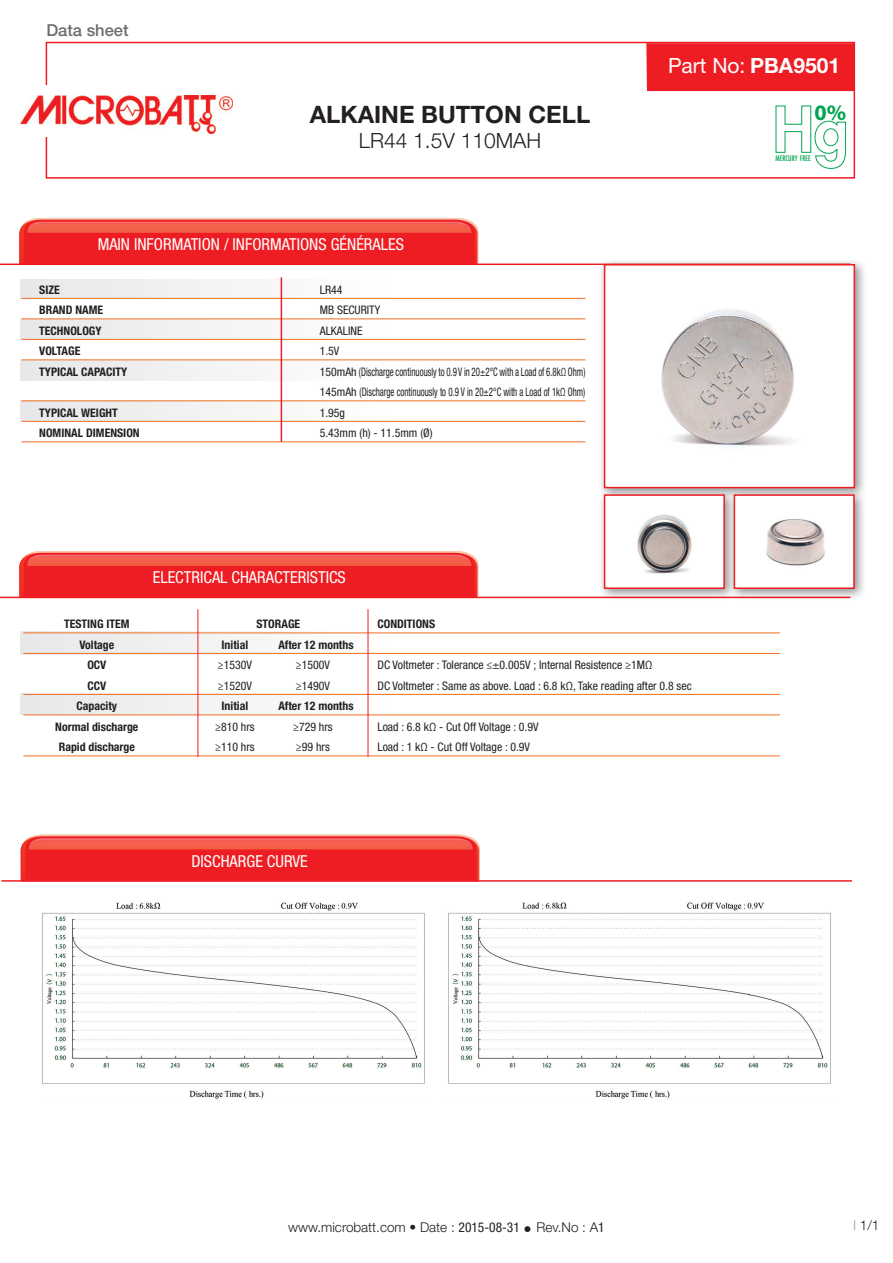
<style>
.page{position:relative;width:893px;height:1263px;background:#fff}
.page>*{position:absolute;margin:0;border:0;box-sizing:border-box;transform-origin:0 0}
.t1{font:700 24px "Helvetica Neue LT Std";color:#231f20}
.t2{font:700 22.05px "Myriad Pro";color:#00a54f}
.t3{font:21px "Helvetica Neue LT Std";color:#fff}
.t4{font:300 21px "Helvetica Neue LT Std";color:#231f20}
.t5{font:condensed 16.5px "Helvetica Neue LT Std";color:#fff}
.t6{font:500 16.5px "Helvetica Neue LT Std";color:#6c6d70}
.t7{font:300 13.5px "Helvetica Neue LT Std";color:#231f20}
.t8{font:condensed 11.85px/20.5px "Helvetica Neue LT Std";color:#231f20}
.t9{font:700 condensed 11.85px "Helvetica Neue LT Std";color:#231f20}
.t10{font:condensed 7.5px "Futura Std";color:#00a54f}
.s1{font-weight:700}
.s2{font-weight:400;font-stretch:condensed}
.s3{font-size:16.5px}
.s4{color:#939598}
</style>
<div class="page">
<svg style="left:19px;top:218px;width:459px;height:46px;background:#ee282b"></svg>
<img style="left:27px;top:222px;width:444px;height:11px">
<svg style="left:19px;top:551px;width:459px;height:46px;background:#ee282c"></svg>
<img style="left:27px;top:555px;width:444px;height:11px">
<svg style="left:21px;top:834px;width:459px;height:46px;background:#ee2b2e"></svg>
<img style="left:29px;top:838px;width:444px;height:11px">
<hr style="left:0;top:264px;width:850px;height:1px;background:#ee1d23">
<hr style="left:0;top:597px;width:850px;height:1px;background:#ee1d23">
<hr style="left:1px;top:880px;width:851px;height:2px;background:#ee1d23">
<div style="left:20px;top:279px;width:376px;height:19px;background:#f2f3f4"></div>
<div style="left:20px;top:631px;width:376px;height:23px;background:linear-gradient(to right,#e7e7e9,#fff)"></div>
<div style="left:20px;top:693px;width:376px;height:21px;background:#f2f3f4"></div>
<div style="left:20px;top:319px;width:376px;height:20px;background:#f2f3f4"></div>
<div style="left:20px;top:361px;width:376px;height:19px;background:#f2f3f4"></div>
<div style="left:20px;top:401px;width:376px;height:19px;background:#f2f3f4"></div>
<div style="left:598px;top:258px;width:269px;height:242px;background:#231f20;opacity:.5"></div>
<div style="left:604px;top:264px;width:251px;height:224px;background:#fff;border:2px solid #ee1d23"></div>
<div style="left:598px;top:488px;width:139px;height:113px;background:#231f20;opacity:.5"></div>
<div style="left:605px;top:495px;width:119px;height:93px;background:#fff"></div>
<img style="left:637px;top:514px;width:55px;height:60px">
<div style="left:604px;top:494px;width:121px;height:95px;border:2px solid #ee1d23"></div>
<div style="left:728px;top:488px;width:139px;height:113px;background:#231f20;opacity:.5"></div>
<div style="left:734px;top:495px;width:120px;height:93px;background:#fff"></div>
<img style="left:766px;top:519px;width:59px;height:47px">
<div style="left:734px;top:494px;width:121px;height:95px;border:2px solid #ee1d23"></div>
<hr style="left:21px;top:298px;width:564px;height:1px;background:#f36e21">
<hr style="left:21px;top:319px;width:564px;height:1px;background:#f36e21">
<hr style="left:21px;top:339px;width:564px;height:1px;background:#f36e21">
<hr style="left:21px;top:360px;width:564px;height:1px;background:#f36e21">
<hr style="left:21px;top:401px;width:564px;height:1px;background:#f36e21">
<hr style="left:21px;top:421px;width:564px;height:1px;background:#f36e21">
<hr style="left:21px;top:442px;width:564px;height:1px;background:#f36e21">
<hr style="left:281px;top:277px;width:1px;height:165px;background:#ee1d23">
<div style="left:46px;top:42px;width:809px;height:137px;border:2px solid #ee1d23"></div>
<div style="left:646px;top:43px;width:208px;height:48px;background:#ee1d23"></div>
<div style="left:21px;top:85px;width:211px;height:51px;background:#fff"></div>
<img style="left:21px;top:95px;width:211px;height:39px">
<hr style="left:23px;top:633px;width:757px;height:1px;background:#f36e21">
<hr style="left:23px;top:653px;width:757px;height:1px;background:#f36e21">
<hr style="left:23px;top:694px;width:757px;height:1px;background:#f36e21">
<hr style="left:23px;top:715px;width:757px;height:1px;background:#f36e21">
<hr style="left:23px;top:756px;width:757px;height:1px;background:#f36e21">
<hr style="left:198px;top:609px;width:1px;height:148px;background:#ee1d23">
<hr style="left:368px;top:609px;width:1px;height:148px;background:#ee1d23">
<img style="left:42px;top:902px;width:383px;height:197px">
<img style="left:448px;top:902px;width:383px;height:197px">
<img style="left:661px;top:309px;width:133px;height:139px">
<svg style="left:775px;top:105px;width:71px;height:64px"></svg>
<p class="t6" style="left:46px;top:21px;width:84px">Data sheet</p>
<p class="t1" style="left:310px;top:100px;width:282px">ALKAINE BUTTON CELL</p>
<p class="t4" style="left:359px;top:128px;width:184px">LR44 1.5V 110MAH</p>
<p class="t5" style="left:98px;top:235px;width:308px">MAIN INFORMATION / INFORMATIONS GÉNÉRALES</p>
<p class="t9" style="left:39px;top:282px;width:22px">SIZE</p>
<p class="t8" style="left:320px;top:279px;width:24px">LR44</p>
<p class="t9" style="left:39px;top:303px;width:65px">BRAND NAME</p>
<p class="t8" style="left:320px;top:300px;width:62px">MB SECURITY</p>
<p class="t9" style="left:39px;top:323px;width:64px">TECHNOLOGY</p>
<p class="t8" style="left:320px;top:320px;width:44px">ALKALINE</p>
<p class="t9" style="left:39px;top:344px;width:43px">VOLTAGE</p>
<p class="t8" style="left:320px;top:341px;width:21px">1.5V</p>
<p class="t9" style="left:39px;top:364px;width:90px">TYPICAL CAPACITY</p>
<p class="t8" style="left:320px;top:361px;width:267px">150mAh (Discharge continuously to 0.9 V in 20±2°C with a Load of 6.8kΩ Ohm)<br>145mAh (Discharge continuously to 0.9 V in 20±2°C with a Load of 1kΩ Ohm)</p>
<p class="t9" style="left:39px;top:405px;width:80px">TYPICAL WEIGHT</p>
<p class="t8" style="left:320px;top:402px;width:27px">1.95g</p>
<p class="t9" style="left:39px;top:426px;width:102px">NOMINAL DIMENSION</p>
<p class="t8" style="left:320px;top:423px;width:114px">5.43mm (h) - 11.5mm (Ø)</p>
<p class="t5" style="left:153px;top:568px;width:195px">ELECTRICAL CHARACTERISTICS</p>
<p class="t3" style="left:668px;top:53px;width:174px">Part No: <span class="s1">PBA9501</span></p>
<p class="t2" style="left:814px;top:98px;width:33px">0%</p>
<p class="t10" style="left:775px;top:154px;width:37px">MERCURY FREE</p>
<p class="t9" style="left:64px;top:617px;width:67px">TESTING ITEM</p>
<p class="t9" style="left:256px;top:617px;width:45px">STORAGE</p>
<p class="t9" style="left:377px;top:617px;width:59px">CONDITIONS</p>
<p class="t9" style="left:79px;top:637px;width:36px">Voltage</p>
<p class="t9" style="left:222px;top:637px;width:28px">Initial</p>
<p class="t9" style="left:278px;top:637px;width:77px">After 12 months</p>
<p class="t9" style="left:87px;top:658px;width:21px">OCV</p>
<p class="t8" style="left:218px;top:655px;width:36px">≥1530V</p>
<p class="t8" style="left:296px;top:655px;width:36px">≥1500V</p>
<p class="t8" style="left:377px;top:655px;width:276px">DC Voltmeter : Tolerance ≤±0.005V ; Internal Resistence ≥1MΩ</p>
<p class="t9" style="left:87px;top:678px;width:20px">CCV</p>
<p class="t8" style="left:218px;top:675px;width:36px">≥1520V</p>
<p class="t8" style="left:296px;top:675px;width:36px">≥1490V</p>
<p class="t8" style="left:377px;top:675px;width:316px">DC Voltmeter : Same as above. Load : 6.8 kΩ, Take reading after 0.8 sec</p>
<p class="t9" style="left:77px;top:699px;width:42px">Capacity</p>
<p class="t9" style="left:222px;top:699px;width:28px">Initial</p>
<p class="t9" style="left:278px;top:699px;width:77px">After 12 months</p>
<p class="t9" style="left:55px;top:719px;width:85px">Normal discharge</p>
<p class="t8" style="left:215px;top:716px;width:41px">≥810 hrs</p>
<p class="t8" style="left:293px;top:716px;width:41px">≥729 hrs</p>
<p class="t8" style="left:377px;top:716px;width:163px">Load : 6.8 kΩ - Cut Off Voltage : 0.9V</p>
<p class="t9" style="left:59px;top:740px;width:78px">Rapid discharge</p>
<p class="t8" style="left:215px;top:737px;width:41px">≥110 hrs</p>
<p class="t8" style="left:296px;top:737px;width:35px">≥99 hrs</p>
<p class="t8" style="left:377px;top:737px;width:154px">Load : 1 kΩ - Cut Off Voltage : 0.9V</p>
<p class="t5" style="left:191px;top:851px;width:118px">DISCHARGE CURVE</p>
<p class="t7" style="left:288px;top:1219px;width:318px">www.microbatt.com • Date : <span class="s2">2015-08-31</span> <span class="s3">•</span> Rev.No : A<span class="s2">1</span></p>
<p class="t7" style="left:854px;top:1217px;width:27px"><span class="s4">l</span> 1/1</p>
</div>
